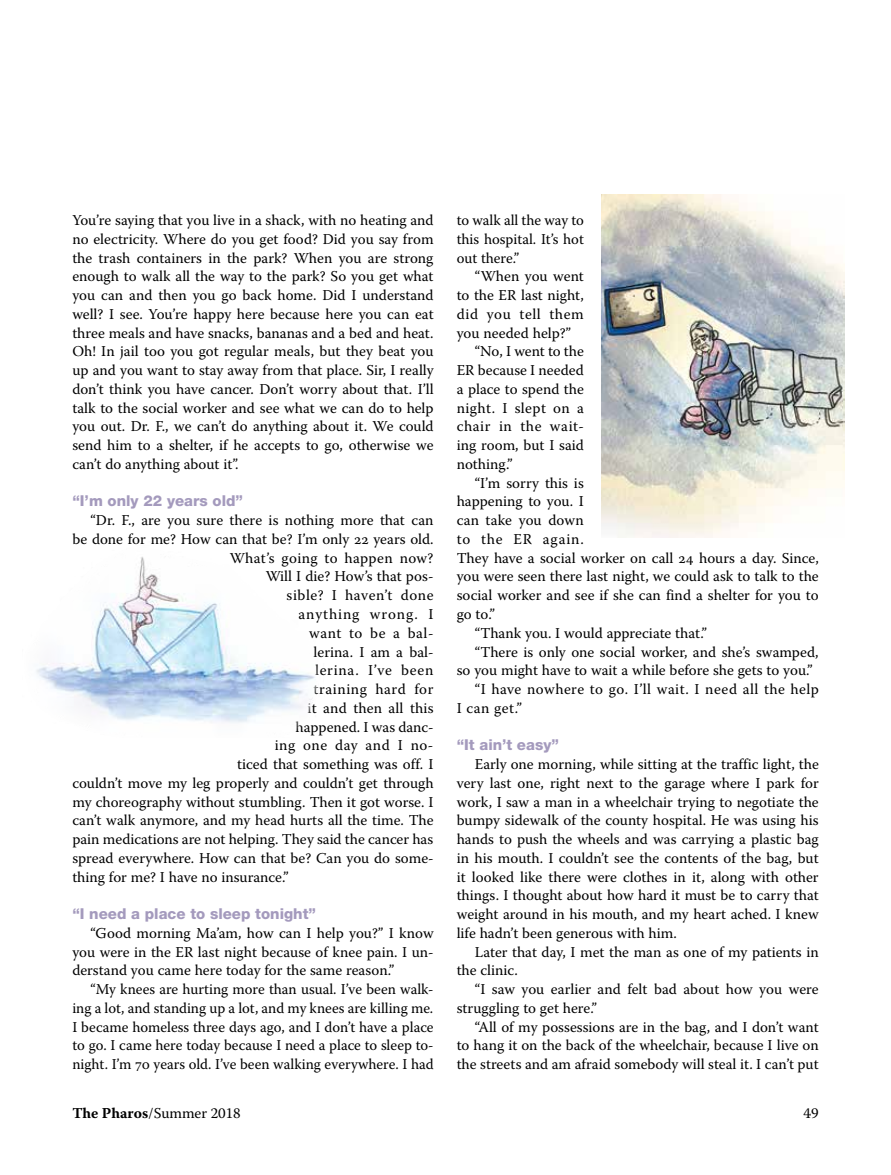
<style>
.page{position:relative;width:891px;height:1175px;background:#fff}
.page>*{position:absolute;margin:0;border:0;box-sizing:border-box;transform-origin:0 0}
.t1{font:15px/18.8px "Warnock Pro";color:#000;text-align:justify}
.t2{font:800 15px "Helvetica Neue LT Std";color:#a49abd}
.t3{font:15px "Warnock Pro";letter-spacing:.03em;color:#000}
.t4{font:15px "Warnock Pro";letter-spacing:.035em;color:#000}
.t5{font:15px "Warnock Pro";letter-spacing:.04em;color:#000}
.t6{font:15px "Warnock Pro";letter-spacing:.02em;color:#000}
.t7{font:15px "Warnock Pro";letter-spacing:.055em;color:#000}
.t8{font:15px "Warnock Pro";letter-spacing:.045em;color:#000}
.t9{font:15px "Warnock Pro";letter-spacing:.06em;color:#000}
.s1{font-weight:700}
</style>
<div class="page">
<img style="left:36px;top:557px;width:279px;height:166px">
<img style="left:602px;top:194px;width:242px;height:343px">
<p class="t1" style="left:72px;top:210px;width:363px">You’re saying that you live in a shack, with no heating and no electricity. Where do you get food? Did you say from the trash containers in the park? When you are strong enough to walk all the way to the park? So you get what you can and then you go back home. Did I understand well? I see. You’re happy here because here you can eat three meals and have snacks, bananas and a bed and heat.<br>Oh! In jail too you got regular meals, but they beat you up and you want to stay away from that place. Sir, I really don’t think you have cancer. Don’t worry about that. I’ll talk to the social worker and see what we can do to help you out. Dr. F., we can’t do anything about it. We could send him to a shelter, if he accepts to go, otherwise we can’t do anything about it”.</p>
<p class="t2" style="left:72px;top:492px;width:172px">“I’m only 22 years old”</p>
<p class="t1" style="left:90px;top:510px;width:345px">“Dr. F., are you sure there is nothing more that can</p>
<p class="t1" style="left:72px;top:529px;width:363px">be done for me? How can that be? I’m only 22 years old.</p>
<p class="t6" style="left:230px;top:549px;width:205px">What’s going to happen now?</p>
<p class="t1" style="left:266px;top:567px;width:169px">Will I die? How’s that pos-</p>
<p class="t4" style="left:287px;top:586px;width:148px">sible? I haven’t done</p>
<p class="t7" style="left:299px;top:605px;width:136px">anything wrong. I</p>
<p class="t4" style="left:309px;top:624px;width:126px">want to be a bal-</p>
<p class="t1" style="left:314px;top:642px;width:121px">lerina. I am a bal-</p>
<p class="t8" style="left:315px;top:661px;width:120px">lerina. I’ve been</p>
<p class="t5" style="left:314px;top:680px;width:121px">training hard for</p>
<p class="t1" style="left:308px;top:698px;width:127px">it and then all this</p>
<p class="t1" style="left:296px;top:717px;width:139px">happened. I was danc-</p>
<p class="t4" style="left:275px;top:736px;width:160px">ing one day and I no-</p>
<p class="t1" style="left:237px;top:754px;width:198px">ticed that something was off. I</p>
<p class="t1" style="left:72px;top:773px;width:363px">couldn’t move my leg properly and couldn’t get through</p>
<p class="t1" style="left:72px;top:792px;width:363px">my choreography without stumbling. Then it got worse. I</p>
<p class="t1" style="left:72px;top:810px;width:363px">can’t walk anymore, and my head hurts all the time. The</p>
<p class="t1" style="left:72px;top:829px;width:363px">pain medications are not helping. They said the cancer has</p>
<p class="t1" style="left:72px;top:848px;width:363px">spread everywhere. How can that be? Can you do some-</p>
<p class="t1" style="left:72px;top:867px;width:218px">thing for me? I have no insurance.”</p>
<p class="t2" style="left:72px;top:904px;width:245px">“I need a place to sleep tonight”</p>
<p class="t1" style="left:72px;top:923px;width:363px;text-indent:18px">“Good morning Ma’am, how can I help you?” I know you were in the ER last night because of knee pain. I un&shy;derstand you came here today for the same reason.”</p>
<p class="t1" style="left:72px;top:979px;width:363px;text-indent:18px">“My knees are hurting more than usual. I’ve been walk&shy;ing a lot, and standing up a lot, and my knees are killing me.<br>I became homeless three days ago, and I don’t have a place to go. I came here today because I need a place to sleep to&shy;night. I’m 70 years old. I’ve been walking everywhere. I had</p>
<p class="t1" style="left:457px;top:210px;width:129px">to walk all the way to this hospital. It’s hot out there.”</p>
<p class="t1" style="left:475px;top:267px;width:111px">“When you went</p>
<p class="t1" style="left:457px;top:285px;width:129px">to the ER last night,</p>
<p class="t5" style="left:457px;top:305px;width:129px">did you tell them</p>
<p class="t1" style="left:457px;top:323px;width:116px">you needed help?”</p>
<p class="t1" style="left:475px;top:342px;width:111px">“No, I went to the</p>
<p class="t1" style="left:457px;top:360px;width:129px">ER because I needed</p>
<p class="t1" style="left:457px;top:379px;width:129px">a place to spend the</p>
<p class="t3" style="left:457px;top:399px;width:129px">night. I slept on a</p>
<p class="t5" style="left:457px;top:417px;width:129px">chair in the wait-</p>
<p class="t1" style="left:457px;top:435px;width:129px">ing room, but I said</p>
<p class="t1" style="left:457px;top:454px;width:58px">nothing.”</p>
<p class="t1" style="left:475px;top:473px;width:111px">“I’m sorry this is</p>
<p class="t1" style="left:457px;top:492px;width:129px">happening to you. I</p>
<p class="t1" style="left:457px;top:510px;width:129px">can take you down</p>
<p class="t9" style="left:457px;top:530px;width:129px">to the ER again.</p>
<p class="t1" style="left:457px;top:548px;width:364px">They have a social worker on call 24 hours a day. Since,</p>
<p class="t1" style="left:457px;top:567px;width:363px">you were seen there last night, we could ask to talk to the</p>
<p class="t1" style="left:457px;top:585px;width:363px">social worker and see if she can find a shelter for you to</p>
<p class="t1" style="left:457px;top:604px;width:40px">go to.”</p>
<p class="t1" style="left:475px;top:623px;width:234px">“Thank you. I would appreciate that.”</p>
<p class="t1" style="left:475px;top:642px;width:345px">“There is only one social worker, and she’s swamped,</p>
<p class="t1" style="left:457px;top:660px;width:358px">so you might have to wait a while before she gets to you.”</p>
<p class="t3" style="left:475px;top:680px;width:346px">“I have nowhere to go. I’ll wait. I need all the help</p>
<p class="t1" style="left:457px;top:698px;width:67px">I can get.”</p>
<p class="t2" style="left:457px;top:736px;width:104px">“It ain’t easy”</p>
<p class="t1" style="left:457px;top:754px;width:364px;text-indent:18px">Early one morning, while sitting at the traffic light, the very last one, right next to the garage where I park for work, I saw a man in a wheelchair trying to negotiate the bumpy sidewalk of the county hospital. He was using his hands to push the wheels and was carrying a plastic bag in his mouth. I couldn’t see the contents of the bag, but it looked like there were clothes in it, along with other things. I thought about how hard it must be to carry that weight around in his mouth, and my heart ached. I knew life hadn’t been generous with him.</p>
<p class="t1" style="left:457px;top:942px;width:364px;text-indent:18px">Later that day, I met the man as one of my patients in the clinic.</p>
<p class="t1" style="left:457px;top:979px;width:364px;text-indent:18px">“I saw you earlier and felt bad about how you were struggling to get here.”</p>
<p class="t1" style="left:457px;top:1017px;width:364px;text-indent:18px">“All of my possessions are in the bag, and I don’t want to hang it on the back of the wheelchair, because I live on the streets and am afraid somebody will steal it. I can’t put</p>
<p class="t1" style="left:72px;top:1103px;width:170px"><span class="s1">The Pharos</span>/Summer 2018</p>
<p class="t1" style="left:804px;top:1103px;width:17px">49</p>
</div>
